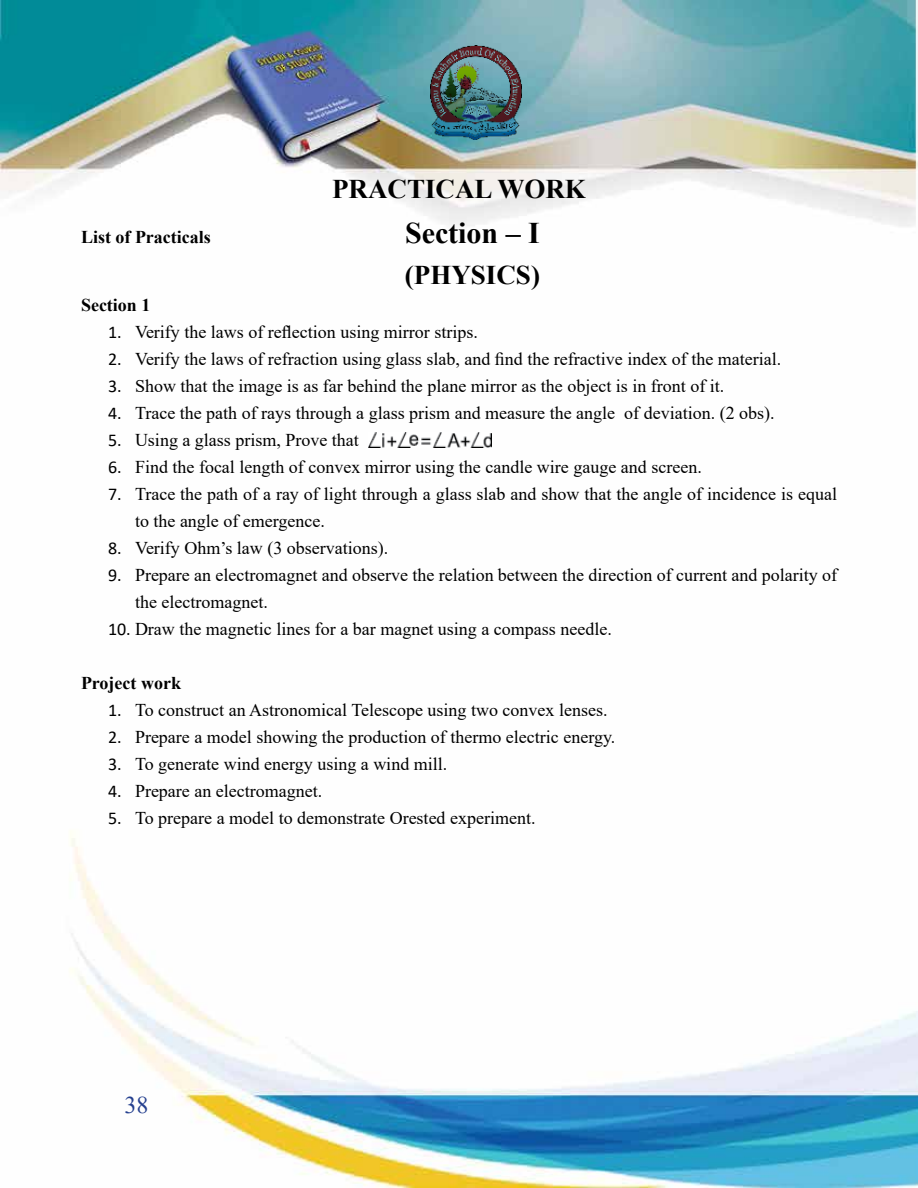
<style>
.page{position:relative;width:918px;height:1188px;background:#fff}
.page>*{position:absolute;margin:0;border:0;box-sizing:border-box;transform-origin:0 0}
.t1{font:700 30px "Times New Roman";color:#000}
.t2{font:700 27px "Times New Roman";color:#000}
.t3{font:24px "Times New Roman";color:#25408f}
.t4{font:18px/27px "Times New Roman";color:#000}
.t5{font:700 18px "Times New Roman";color:#000}
.s1{font-family:"Calibri"}
</style>
<div class="page">
<img style="left:0;top:0;width:918px;height:1188px">
<img style="left:431px;top:45px;width:91px;height:95px">
<img style="left:368px;top:433px;width:123px;height:15px">
<h2 class="t2" style="left:332px;top:170px;width:255px">PRACTICAL WORK</h2>
<p class="t5" style="left:81px;top:224px;width:131px">List of Practicals</p>
<h1 class="t1" style="left:405px;top:212px;width:136px">Section – I</h1>
<h2 class="t2" style="left:405px;top:255px;width:136px">(PHYSICS)</h2>
<p class="t5" style="left:81px;top:292px;width:71px">Section 1</p>
<p class="t4" style="left:108px;top:318px;width:371px"><span class="s1">1.</span> Verify the laws of reflection using mirror strips.</p>
<p class="t4" style="left:108px;top:345px;width:675px"><span class="s1">2.</span> Verify the laws of refraction using glass slab, and find the refractive index of the material.</p>
<p class="t4" style="left:108px;top:372px;width:618px"><span class="s1">3.</span> Show that the image is as far behind the plane mirror as the object is in front of it.</p>
<p class="t4" style="left:108px;top:399px;width:668px"><span class="s1">4.</span> Trace the path of rays through a glass prism and measure the angle of deviation. (2 obs).</p>
<p class="t4" style="left:108px;top:426px;width:252px"><span class="s1">5.</span> Using a glass prism, Prove that</p>
<p class="t4" style="left:108px;top:453px;width:595px"><span class="s1">6.</span> Find the focal length of convex mirror using the candle wire gauge and screen.</p>
<p class="t4" style="left:135px;top:480px;width:704px;text-indent:-27px"><span class="s1">7.</span> Trace the path of a ray of light through a glass slab and show that the angle of incidence is equal to the angle of emergence.</p>
<p class="t4" style="left:108px;top:534px;width:282px"><span class="s1">8.</span> Verify Ohm’s law (3 observations).</p>
<p class="t4" style="left:135px;top:561px;width:704px;text-indent:-27px"><span class="s1">9.</span> Prepare an electromagnet and observe the relation between the direction of current and polarity of the electromagnet.</p>
<p class="t4" style="left:108px;top:615px;width:505px"><span class="s1">10.</span> Draw the magnetic lines for a bar magnet using a compass needle.</p>
<p class="t5" style="left:81px;top:670px;width:102px">Project work</p>
<p class="t4" style="left:108px;top:696px;width:501px"><span class="s1">1.</span> To construct an Astronomical Telescope using two convex lenses.</p>
<p class="t4" style="left:108px;top:723px;width:509px"><span class="s1">2.</span> Prepare a model showing the production of thermo electric energy.</p>
<p class="t4" style="left:108px;top:750px;width:341px"><span class="s1">3.</span> To generate wind energy using a wind mill.</p>
<p class="t4" style="left:108px;top:777px;width:216px"><span class="s1">4.</span> Prepare an electromagnet.</p>
<p class="t4" style="left:108px;top:804px;width:429px"><span class="s1">5.</span> To prepare a model to demonstrate Orested experiment.</p>
<h3 class="t3" style="left:125px;top:1088px;width:25px">38</h3>
</div>
